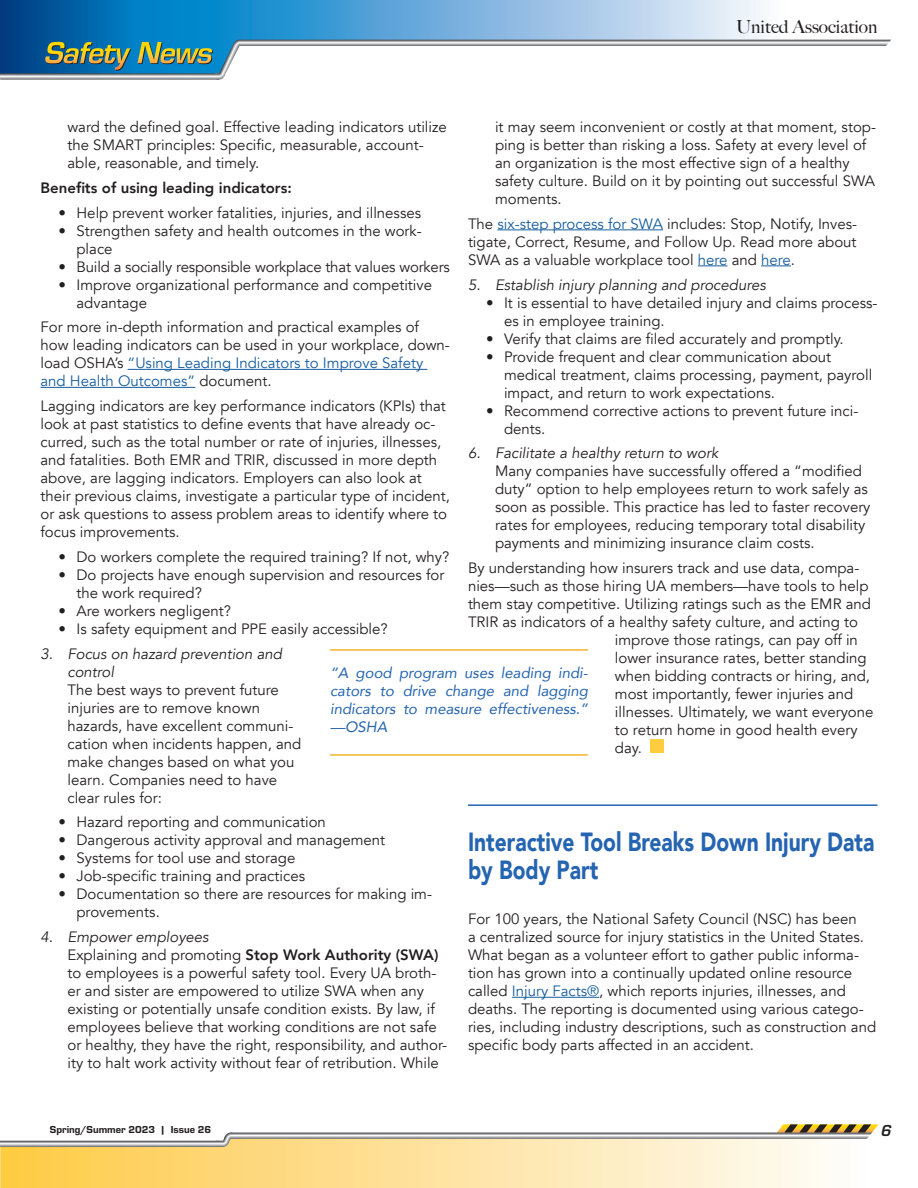
<style>
.page{position:relative;width:918px;height:1188px;background:#fff}
.page>*{position:absolute;margin:0;border:0;box-sizing:border-box;transform-origin:0 0}
.t1{font:900 26.25px/28.2px "Avenir";color:#2564b0;scale:.8 1}
.t2{font:500 18px "Big Caslon";color:#231f20}
.t3{font:italic 700 16.5px "Eurostile";color:#231f20}
.Text{font:15px/18px "Avenir";color:#231f20}
.Numbered_Text{font:15px/18px "Avenir";color:#231f20}
.Bulleted_Text{font:15px/18px "Avenir";color:#231f20}
.Numbered_Text-2{font:italic 15px/18px "Avenir";color:#231f20}
.Pull_Quote{font:italic 15px/18px "Avenir";color:#2564b0;text-align:justify}
.Text-2{font:800 15px "Avenir";color:#231f20}
.t4{font:10.5px "Eurostile Hea";color:#231f20}
.s1{color:#175d9e}
.s2{font-weight:800}
</style>
<div class="page">
<svg style="left:0;top:0;width:884px;height:40px;background:#72aed8"></svg>
<svg style="left:0;top:40px;width:891px;height:40px"></svg>
<svg style="left:0;top:1147px;width:826px;height:41px;background:#fee19b"></svg>
<svg style="left:0;top:1124px;width:878px;height:23px"></svg>
<hr style="left:128px;top:369px;width:299px;height:1px;background:#175d9e">
<hr style="left:40px;top:387px;width:155px;height:1px;background:#175d9e">
<hr style="left:497px;top:230px;width:166px;height:1px;background:#175d9e">
<svg style="left:698px;top:266px;width:29px;height:1px"></svg>
<hr style="left:761px;top:266px;width:30px;height:1px;background:#175d9e">
<hr style="left:468px;top:804px;width:410px;height:2px;background:#2564b0">
<hr style="left:512px;top:997px;width:87px;height:1px;background:#175d9e">
<div style="left:650px;top:740px;width:14px;height:13px;background:#fecc3e"></div>
<hr style="left:330px;top:649px;width:258px;height:2px;background:#f5b52a">
<hr style="left:330px;top:754px;width:258px;height:2px;background:#f5b52a">
<p class="t2" style="left:736px;top:11px;width:143px">United Association</p>
<p class="Numbered_Text" style="left:68px;top:118px;width:381px">ward the defined goal. Effective leading indicators utilize the SMART principles: Specific, measurable, account&shy;able, reasonable, and timely.</p>
<p class="Text-2" style="left:40px;top:176px;width:253px">Benefits of using leading indicators:</p>
<p class="Bulleted_Text" style="left:58px;top:204px;width:364px">• Help prevent worker fatalities, injuries, and illnesses</p>
<p class="Bulleted_Text" style="left:76px;top:222px;width:347px;text-indent:-18px">• Strengthen safety and health outcomes in the work&shy;place</p>
<p class="Bulleted_Text" style="left:58px;top:258px;width:393px">• Build a socially responsible workplace that values workers</p>
<p class="Bulleted_Text" style="left:76px;top:276px;width:357px;text-indent:-18px">• Improve organizational performance and competitive advantage</p>
<p class="Text" style="left:40px;top:318px;width:411px">For more in-depth information and practical examples of how leading indicators can be used in your workplace, down&shy;load OSHA’s <span class="s1">“Using Leading Indicators to Improve Safety and Health Outcomes”</span> document.</p>
<p class="Text" style="left:40px;top:397px;width:411px">Lagging indicators are key performance indicators (KPIs) that look at past statistics to define events that have already oc&shy;curred, such as the total number or rate of injuries, illnesses, and fatalities. Both EMR and TRIR, discussed in more depth above, are lagging indicators. Employers can also look at their previous claims, investigate a particular type of incident, or ask questions to assess problem areas to identify where to focus improvements.</p>
<p class="Bulleted_Text" style="left:58px;top:548px;width:392px">• Do workers complete the required training? If not, why?</p>
<p class="Bulleted_Text" style="left:76px;top:566px;width:369px;text-indent:-18px">• Do projects have enough supervision and resources for the work required?</p>
<p class="Bulleted_Text" style="left:58px;top:602px;width:174px">• Are workers negligent?</p>
<p class="Bulleted_Text" style="left:58px;top:620px;width:331px">• Is safety equipment and PPE easily accessible?</p>
<p class="Numbered_Text-2" style="left:68px;top:645px;width:216px;text-indent:-27px">3. Focus on hazard prevention and control</p>
<p class="Numbered_Text" style="left:68px;top:681px;width:235px">The best ways to prevent future injuries are to remove known hazards, have excellent communi&shy;cation when incidents happen, and make changes based on what you learn. Companies need to have clear rules for:</p>
<p class="Bulleted_Text" style="left:58px;top:813px;width:269px">• Hazard reporting and communication</p>
<p class="Bulleted_Text" style="left:58px;top:831px;width:328px">• Dangerous activity approval and management</p>
<p class="Bulleted_Text" style="left:58px;top:849px;width:238px">• Systems for tool use and storage</p>
<p class="Bulleted_Text" style="left:58px;top:867px;width:248px">• Job-specific training and practices</p>
<p class="Bulleted_Text" style="left:76px;top:885px;width:357px;text-indent:-18px">• Documentation so there are resources for making im&shy;provements.</p>
<p class="Numbered_Text-2" style="left:40px;top:928px;width:170px">4. Empower employees</p>
<p class="Numbered_Text" style="left:68px;top:946px;width:381px">Explaining and promoting <span class="s2">Stop Work Authority (SWA) </span>to employees is a powerful safety tool. Every UA broth&shy;er and sister are empowered to utilize SWA when any existing or potentially unsafe condition exists. By law, if employees believe that working conditions are not safe or healthy, they have the right, responsibility, and author&shy;ity to halt work activity without fear of retribution. While</p>
<p class="Numbered_Text" style="left:495px;top:118px;width:383px">it may seem inconvenient or costly at that moment, stop&shy;ping is better than risking a loss. Safety at every level of an organization is the most effective sign of a healthy safety culture. Build on it by pointing out successful SWA moments.</p>
<p class="Text" style="left:468px;top:215px;width:391px;text-align:justify">The <span class="s1">six-step process for SWA</span> includes: Stop, Notify, Inves&shy;tigate, Correct, Resume, and Follow Up. Read more about SWA as a valuable workplace tool <span class="s1">here</span> and <span class="s1">here</span>.</p>
<p class="Numbered_Text-2" style="left:468px;top:276px;width:299px">5. Establish injury planning and procedures</p>
<p class="Bulleted_Text" style="left:504px;top:294px;width:375px;text-indent:-18px">• It is essential to have detailed injury and claims process&shy;es in employee training.</p>
<p class="Bulleted_Text" style="left:486px;top:330px;width:359px">• Verify that claims are filed accurately and promptly.</p>
<p class="Bulleted_Text" style="left:504px;top:348px;width:370px;text-indent:-18px">• Provide frequent and clear communication about medical treatment, claims processing, payment, payroll impact, and return to work expectations.</p>
<p class="Bulleted_Text" style="left:504px;top:402px;width:356px;text-indent:-18px">• Recommend corrective actions to prevent future inci&shy;dents.</p>
<p class="Numbered_Text-2" style="left:468px;top:444px;width:252px">6. Facilitate a healthy return to work</p>
<p class="Numbered_Text" style="left:495px;top:462px;width:377px">Many companies have successfully offered a “modified duty” option to help employees return to work safely as soon as possible. This practice has led to faster recovery rates for employees, reducing temporary total disability payments and minimizing insurance claim costs.</p>
<p class="Text" style="left:468px;top:559px;width:393px">By understanding how insurers track and use data, compa-</p>
<p class="Text" style="left:468px;top:577px;width:402px">nies—such as those hiring UA members—have tools to help</p>
<p class="Text" style="left:468px;top:595px;width:405px">them stay competitive. Utilizing ratings such as the EMR and</p>
<p class="Text" style="left:468px;top:613px;width:392px">TRIR as indicators of a healthy safety culture, and acting to</p>
<p class="Text" style="left:615px;top:631px;width:245px">improve those ratings, can pay off in</p>
<p class="Text" style="left:615px;top:649px;width:253px">lower insurance rates, better standing</p>
<p class="Text" style="left:615px;top:667px;width:257px">when bidding contracts or hiring, and,</p>
<p class="Text" style="left:615px;top:685px;width:240px">most importantly, fewer injuries and</p>
<p class="Text" style="left:615px;top:703px;width:260px">illnesses. Ultimately, we want everyone</p>
<p class="Text" style="left:615px;top:721px;width:244px">to return home in good health every</p>
<p class="Text" style="left:615px;top:739px;width:28px">day.</p>
<p class="Pull_Quote" style="left:330px;top:663px;width:259px">“A good program uses leading indi&shy;cators to drive change and lagging indicators to measure effectiveness.” —OSHA</p>
<p class="t1" style="left:468px;top:827px;width:509px">Interactive Tool Breaks Down Injury Data by Body Part</p>
<p class="Text" style="left:468px;top:910px;width:410px">For 100 years, the National Safety Council (NSC) has been<br>a centralized source for injury statistics in the United States.<br>What began as a volunteer effort to gather public informa&shy;tion has grown into a continually updated online resource called <span class="s1">Injury Facts®</span>, which reports injuries, illnesses, and deaths. The reporting is documented using various catego&shy;ries, including industry descriptions, such as construction and specific body parts affected in an accident.</p>
<p class="t4" style="left:50px;top:1123px;width:163px">Spring/Summer 2023 | Issue 26</p>
<p class="t3" style="left:881px;top:1120px;width:12px">6</p>
</div>
